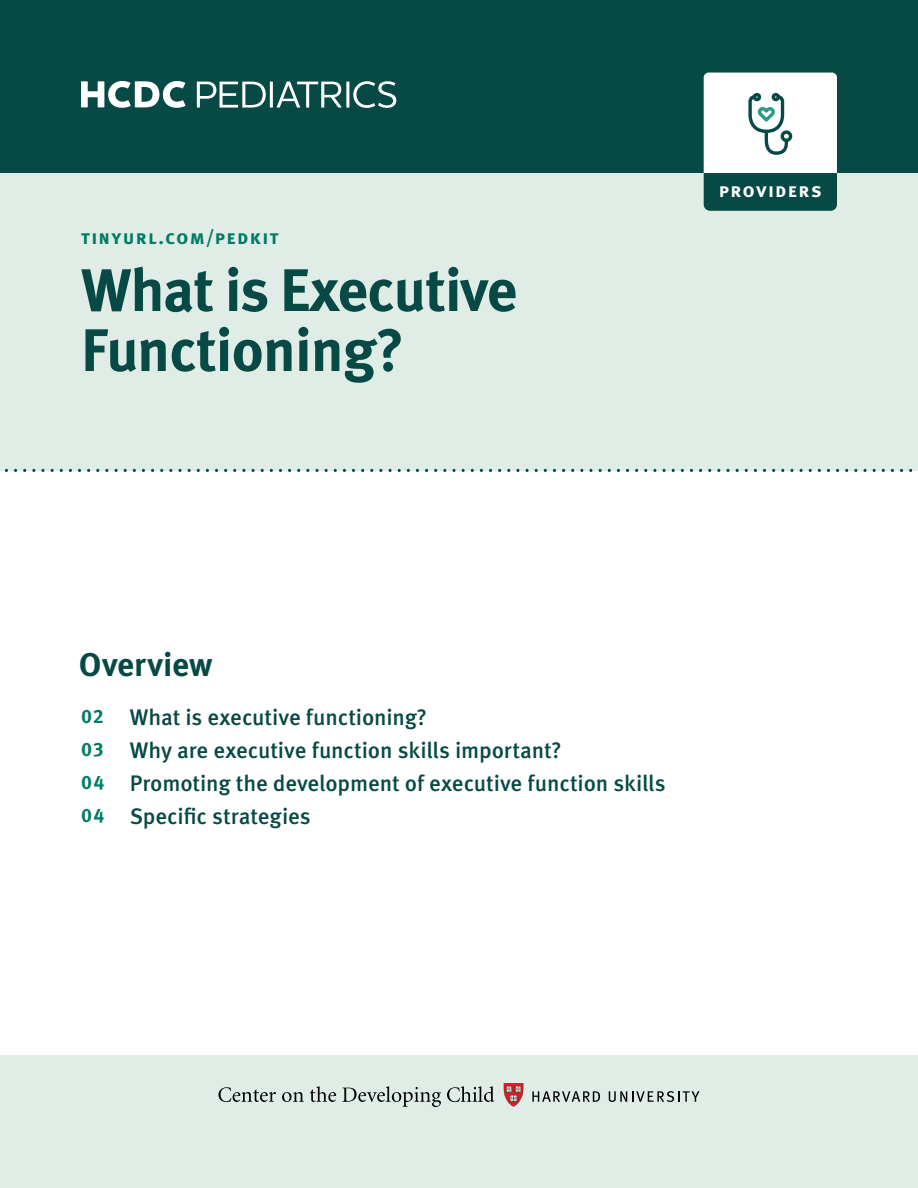
<style>
.page{position:relative;width:918px;height:1188px;background:#fff}
.page>*{position:absolute;margin:0;border:0;box-sizing:border-box;transform-origin:0 0}
.t1{font:700 60px/60px "Meta Pro";letter-spacing:-.02em;color:#074944}
.t2{font:700 33px "Meta Pro";color:#074944}
.t3{font:500 22.5px/33px "Meta Pro";letter-spacing:-.005em;color:#074944}
.t4{font:700 19.5px/33px "Meta Pro";letter-spacing:.065em;color:#007c64;text-align:justify}
.t5{font:700 19.5px "Meta Pro";letter-spacing:.065em;color:#fff}
</style>
<div class="page">
<div style="left:0;top:1056px;width:918px;height:132px;background:#dfede6"></div>
<svg style="left:504px;top:1083px;width:19px;height:24px"></svg>
<svg style="left:218px;top:1087px;width:58px;height:15px"></svg>
<svg style="left:282px;top:1092px;width:22px;height:10px"></svg>
<svg style="left:310px;top:1086px;width:26px;height:16px"></svg>
<svg style="left:342px;top:1086px;width:99px;height:21px"></svg>
<svg style="left:447px;top:1086px;width:47px;height:16px"></svg>
<svg style="left:532px;top:1091px;width:68px;height:11px"></svg>
<svg style="left:609px;top:1091px;width:91px;height:11px"></svg>
<div style="left:0;top:37px;width:918px;height:433px;background:#dfede6"></div>
<div style="left:0;top:0;width:918px;height:173px;background:#074944"></div>
<svg style="left:197px;top:82px;width:69px;height:26px"></svg>
<hr style="left:270px;top:82px;width:3px;height:26px;background:#fff">
<svg style="left:277px;top:81px;width:65px;height:27px"></svg>
<hr style="left:346px;top:82px;width:3px;height:26px;background:#fff">
<svg style="left:353px;top:81px;width:43px;height:27px"></svg>
<svg style="left:81px;top:81px;width:105px;height:27px"></svg>
<div style="left:704px;top:73px;width:133px;height:138px;background:#fff;border-radius:5px"></div>
<div style="left:704px;top:173px;width:133px;height:38px;background:#074944"></div>
<svg style="left:748px;top:92px;width:45px;height:63px"></svg>
<svg style="left:0;top:469px;width:918px;height:3px"></svg>
<p class="t4" style="left:81px;top:219px;width:199px">tinyurl.com/pedkit</p>
<h1 class="t1" style="left:81px;top:256px;width:438px">What is Executive<br>Functioning?</h1>
<h1 class="t1" style="left:81px;top:256px;width:317px;text-indent:199px">e functioning?</h1>
<p class="t5" style="left:719px;top:175px;width:104px">providers</p>
<h2 class="t2" style="left:79px;top:639px;width:135px">Overview</h2>
<p class="t4" style="left:81px;top:698px;width:25px">02<br>03<br>04<br>04</p>
<p class="t3" style="left:130px;top:699px;width:538px">What is executive functioning?<br>Why are executive function skills important?<br>Promoting the development of executive function skills Specific strategies</p>
</div>
